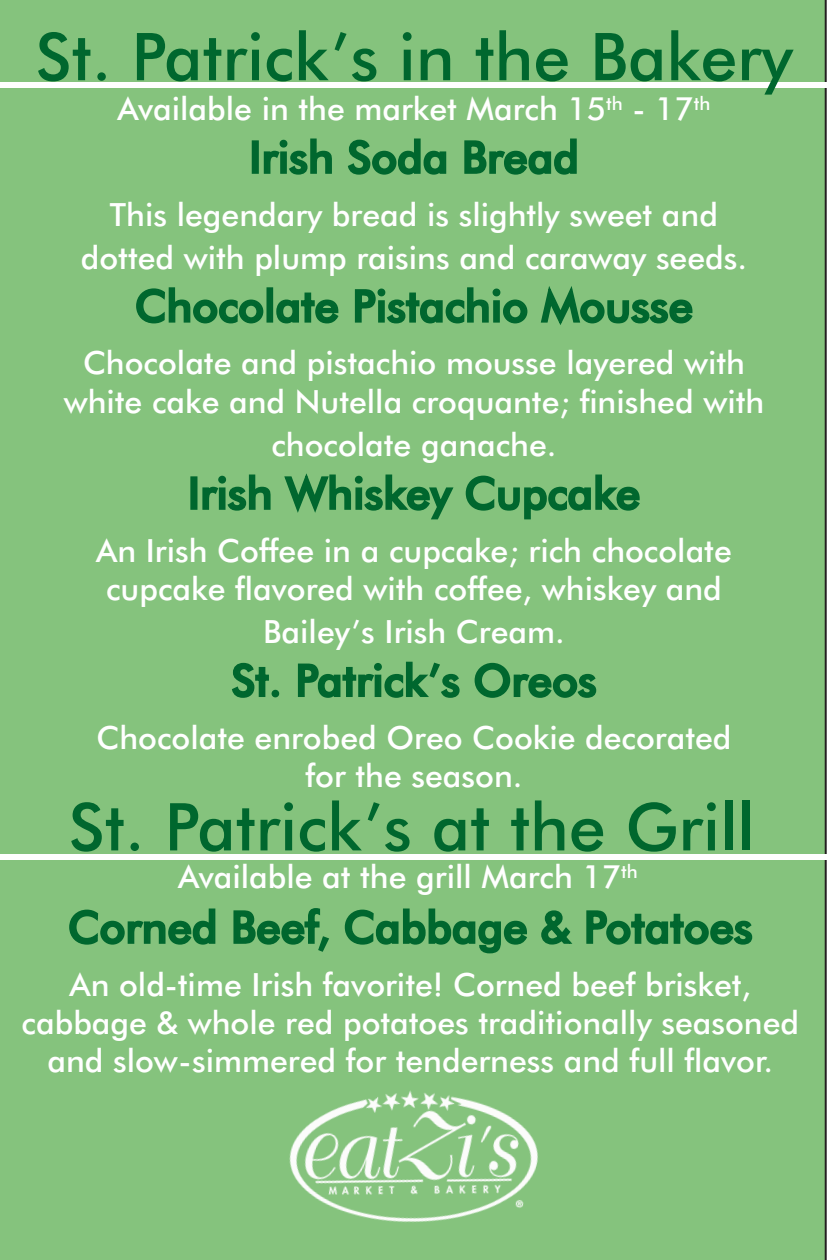
<style>
.page{position:relative;width:828px;height:1260px;background:#fff}
.page>*{position:absolute;margin:0;border:0;box-sizing:border-box;transform-origin:0 0}
.t1{font:500 66px "Futura BT";color:#00672e}
.t2{font:500 44px "Futura BT";color:#00672e}
.t3{font:500 32px/38.4px "Futura BT";color:#fff;text-align:center}
</style>
<div class="page">
<div style="left:0;top:0;width:827px;height:1260px;background:#85c37d"></div>
<div style="left:0;top:82px;width:828px;height:6px;background:#fff"></div>
<div style="left:252px;top:140px;width:7px;height:34px;border:2px solid #00672e"></div>
<svg style="left:263px;top:150px;width:18px;height:25px"></svg>
<div style="left:280px;top:151px;width:7px;height:23px;border:2px solid #00672e"></div>
<div style="left:280px;top:140px;width:7px;height:8px;border:2px solid #00672e;border-radius:50%"></div>
<svg style="left:287px;top:138px;width:46px;height:38px"></svg>
<svg style="left:346px;top:138px;width:101px;height:38px"></svg>
<svg style="left:463px;top:138px;width:115px;height:38px"></svg>
<svg style="left:135px;top:286px;width:129px;height:38px"></svg>
<div style="left:267px;top:287px;width:6px;height:36px;border:2px solid #00672e"></div>
<svg style="left:275px;top:292px;width:65px;height:32px"></svg>
<svg style="left:354px;top:287px;width:23px;height:37px"></svg>
<div style="left:378px;top:300px;width:7px;height:23px;border:2px solid #00672e"></div>
<div style="left:378px;top:289px;width:7px;height:7px;border:2px solid #00672e;border-radius:50%"></div>
<svg style="left:385px;top:286px;width:105px;height:38px"></svg>
<div style="left:493px;top:300px;width:7px;height:23px;border:2px solid #00672e"></div>
<div style="left:493px;top:289px;width:7px;height:7px;border:2px solid #00672e;border-radius:50%"></div>
<svg style="left:502px;top:299px;width:26px;height:25px"></svg>
<svg style="left:540px;top:283px;width:154px;height:44px"></svg>
<div style="left:190px;top:476px;width:7px;height:34px;border:2px solid #00672e"></div>
<svg style="left:201px;top:486px;width:19px;height:25px"></svg>
<div style="left:219px;top:487px;width:7px;height:23px;border:2px solid #00672e"></div>
<div style="left:218px;top:476px;width:8px;height:8px;border:2px solid #00672e;border-radius:50%"></div>
<svg style="left:226px;top:474px;width:46px;height:38px"></svg>
<svg style="left:283px;top:471px;width:69px;height:45px"></svg>
<div style="left:355px;top:487px;width:7px;height:23px;border:2px solid #00672e"></div>
<div style="left:355px;top:476px;width:8px;height:8px;border:2px solid #00672e;border-radius:50%"></div>
<svg style="left:363px;top:474px;width:92px;height:47px"></svg>
<svg style="left:465px;top:474px;width:176px;height:46px"></svg>
<svg style="left:230px;top:662px;width:40px;height:37px"></svg>
<div style="left:272px;top:690px;width:7px;height:7px;border:2px solid #00672e;border-radius:50%"></div>
<svg style="left:297px;top:662px;width:78px;height:37px"></svg>
<div style="left:375px;top:675px;width:6px;height:22px;border:2px solid #00672e"></div>
<div style="left:374px;top:663px;width:8px;height:8px;border:2px solid #00672e;border-radius:50%"></div>
<svg style="left:383px;top:661px;width:78px;height:38px"></svg>
<svg style="left:474px;top:662px;width:123px;height:37px"></svg>
<div style="left:0;top:854px;width:828px;height:6px;background:#fff"></div>
<svg style="left:68px;top:908px;width:148px;height:38px"></svg>
<svg style="left:232px;top:907px;width:99px;height:46px"></svg>
<svg style="left:344px;top:908px;width:185px;height:46px"></svg>
<svg style="left:540px;top:909px;width:35px;height:37px"></svg>
<svg style="left:585px;top:909px;width:168px;height:37px"></svg>
<img style="left:263px;top:1042px;width:302px;height:218px">
<p class="t1" style="left:35px;top:17px;width:759px">St. Patrick’s in the Bakery</p>
<p class="t3" style="left:118px;top:90px;width:594px">Available in the market March 15<sup>th</sup> - 17<sup>th</sup></p>
<p class="t2" style="left:249px;top:130px;width:331px">Irish Soda Bread</p>
<p class="t3" style="left:110px;top:195px;width:610px">This legendary bread is slightly sweet and</p>
<p class="t3" style="left:81px;top:238px;width:668px">dotted with plump raisins and caraway seeds.</p>
<p class="t2" style="left:135px;top:279px;width:560px">Chocolate Pistachio Mousse</p>
<p class="t3" style="left:83px;top:344px;width:663px">Chocolate and pistachio mousse layered with</p>
<p class="t3" style="left:64px;top:382px;width:702px">white cake and Nutella croquante; finished with</p>
<p class="t3" style="left:271px;top:425px;width:287px">chocolate ganache.</p>
<p class="t2" style="left:188px;top:466px;width:454px">Irish Whiskey Cupcake</p>
<p class="t3" style="left:96px;top:531px;width:637px">An Irish Coffee in a cupcake; rich chocolate</p>
<p class="t3" style="left:106px;top:569px;width:617px">cupcake flavored with coffee, whiskey and</p>
<p class="t3" style="left:263px;top:612px;width:303px">Bailey’s Irish Cream.</p>
<p class="t2" style="left:231px;top:654px;width:367px">St. Patrick’s Oreos</p>
<p class="t3" style="left:96px;top:718px;width:637px">Chocolate enrobed Oreo Cookie decorated</p>
<p class="t3" style="left:306px;top:756px;width:218px">for the season.</p>
<p class="t1" style="left:69px;top:787px;width:688px">St. Patrick’s at the Grill</p>
<p class="t3" style="left:178px;top:858px;width:461px">Available at the grill March 17<sup>th</sup></p>
<p class="t2" style="left:68px;top:900px;width:686px">Corned Beef, Cabbage &amp; Potatoes</p>
<p class="t3" style="left:69px;top:965px;width:683px">An old-time Irish favorite! Corned beef brisket,</p>
<p class="t3" style="left:22px;top:1003px;width:779px">cabbage &amp; whole red potatoes traditionally seasoned and slow-simmered for tenderness and full flavor.</p>
</div>
